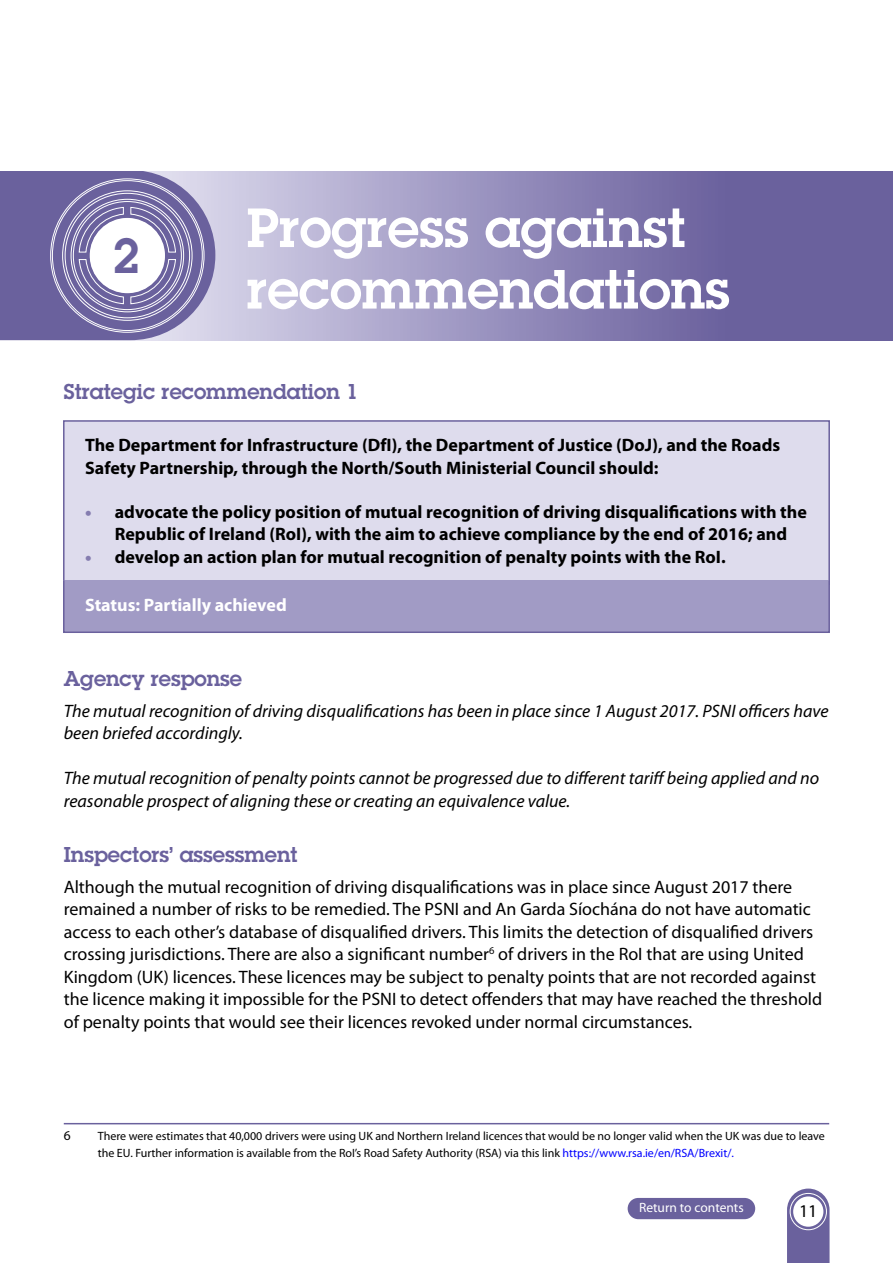
<style>
.page{position:relative;width:893px;height:1263px;background:#fff}
.page>*{position:absolute;margin:0;border:0;box-sizing:border-box;transform-origin:0 0}
._2_0_Section_Head{font:600 54px/61.5px "Lubalin Graph";color:#fff}
.t1{font:600 48px "Lubalin Graph";color:#6a619d}
._3_0_Sub_Head{font:600 21px "Lubalin Graph";color:#6a619d}
._1_0_Body{font:18px/22.5px "Myriad Pro";color:#000}
.Strategic_Recommenda{font:700 18px/22.5px "Myriad Pro";color:#000}
._1_0_Body-2{font:italic 18px/22.5px "Myriad Pro";color:#000}
.Strategic_Recommenda-2{font:700 18px "Myriad Pro";color:#fff}
.t2{font:13.5px "Myriad Pro";color:#fff}
._6_0_Footnotes{font:13.5px "Myriad Pro";color:#000}
._6_0_Footnotes-2{font:12px/16.5px "Myriad Pro";color:#000}
.s1{font-weight:900;color:#857db0}
.s2{color:#00f}
</style>
<div class="page">
<svg style="left:787px;top:1188px;width:42px;height:75px;background:#7c74a9"></svg>
<div style="left:790px;top:1193px;width:37px;height:37px;border:1px solid #fff;border-radius:50%"></div>
<div style="left:793px;top:1196px;width:30px;height:31px;background:#fff;border-radius:50%"></div>
<div style="left:628px;top:1198px;width:127px;height:21px;background:#6a619d;border-radius:11px"></div>
<div style="left:63px;top:420px;width:767px;height:165px;background:#dedced;border:2px solid #6a619d"></div>
<div style="left:64px;top:580px;width:765px;height:52px;background:#a19bc5"></div>
<div style="left:63px;top:579px;width:767px;height:54px;border:2px solid #6a619d"></div>
<hr style="left:64px;top:1123px;width:765px;height:1px;background:#6a619d">
<svg style="left:215px;top:171px;width:678px;height:169px;background:#9189b8"></svg>
<svg style="left:0;top:171px;width:215px;height:169px;background:#827bad"></svg>
<div style="left:90px;top:218px;width:75px;height:75px;background:#fff;border-radius:50%"></div>
<p class="t1" style="left:113px;top:224px;width:29px">2</p>
<p class="_2_0_Section_Head" style="left:247px;top:196px;width:485px">Progress against recommendations</p>
<p class="_3_0_Sub_Head" style="left:64px;top:378px;width:296px">Strategic recommendation 1</p>
<p class="Strategic_Recommenda" style="left:85px;top:434px;width:697px">The Department for Infrastructure (DfI), the Department of Justice (DoJ), and the Roads<br>Safety Partnership, through the North/South Ministerial Council should:</p>
<p class="Strategic_Recommenda" style="left:85px;top:500px;width:723px;text-align:center"><span class="s1">•</span> advocate the policy position of mutual recognition of driving disqualifications with the<br>Republic of Ireland (RoI), with the aim to achieve compliance by the end of 2016; and</p>
<p class="Strategic_Recommenda" style="left:85px;top:545px;width:642px"><span class="s1">•</span> develop an action plan for mutual recognition of penalty points with the RoI.</p>
<p class="Strategic_Recommenda-2" style="left:85px;top:593px;width:203px">Status: Partially achieved</p>
<p class="_3_0_Sub_Head" style="left:64px;top:664px;width:180px">Agency response</p>
<p class="_1_0_Body-2" style="left:64px;top:699px;width:766px">The mutual recognition of driving disqualifications has been in place since 1 August 2017. PSNI officers have been briefed accordingly.</p>
<p class="_1_0_Body-2" style="left:64px;top:767px;width:757px">The mutual recognition of penalty points cannot be progressed due to different tariff being applied and no reasonable prospect of aligning these or creating an equivalence value.</p>
<p class="_3_0_Sub_Head" style="left:64px;top:840px;width:235px">Inspectors’ assessment</p>
<p class="_1_0_Body" style="left:64px;top:875px;width:760px">Although the mutual recognition of driving disqualifications was in place since August 2017 there remained a number of risks to be remedied. The PSNI and An Garda Síochána do not have automatic access to each other’s database of disqualified drivers. This limits the detection of disqualified drivers crossing jurisdictions. There are also a significant number<sup>6</sup> of drivers in the RoI that are using United Kingdom (UK) licences. These licences may be subject to penalty points that are not recorded against the licence making it impossible for the PSNI to detect offenders that may have reached the threshold of penalty points that would see their licences revoked under normal circumstances.</p>
<p class="_6_0_Footnotes" style="left:64px;top:1127px;width:8px">6</p>
<p class="_6_0_Footnotes-2" style="left:98px;top:1128px;width:729px">There were estimates that 40,000 drivers were using UK and Northern Ireland licences that would be no longer valid when the UK was due to leave the EU. Further information is available from the RoI’s Road Safety Authority (RSA) via this link <span class="s2">https://www.rsa.ie/en/RSA/Brexit/.</span></p>
<p class="t2" style="left:639px;top:1199px;width:106px">Return to contents</p>
<p class="_1_0_Body" style="left:799px;top:1199px;width:20px">11</p>
</div>
